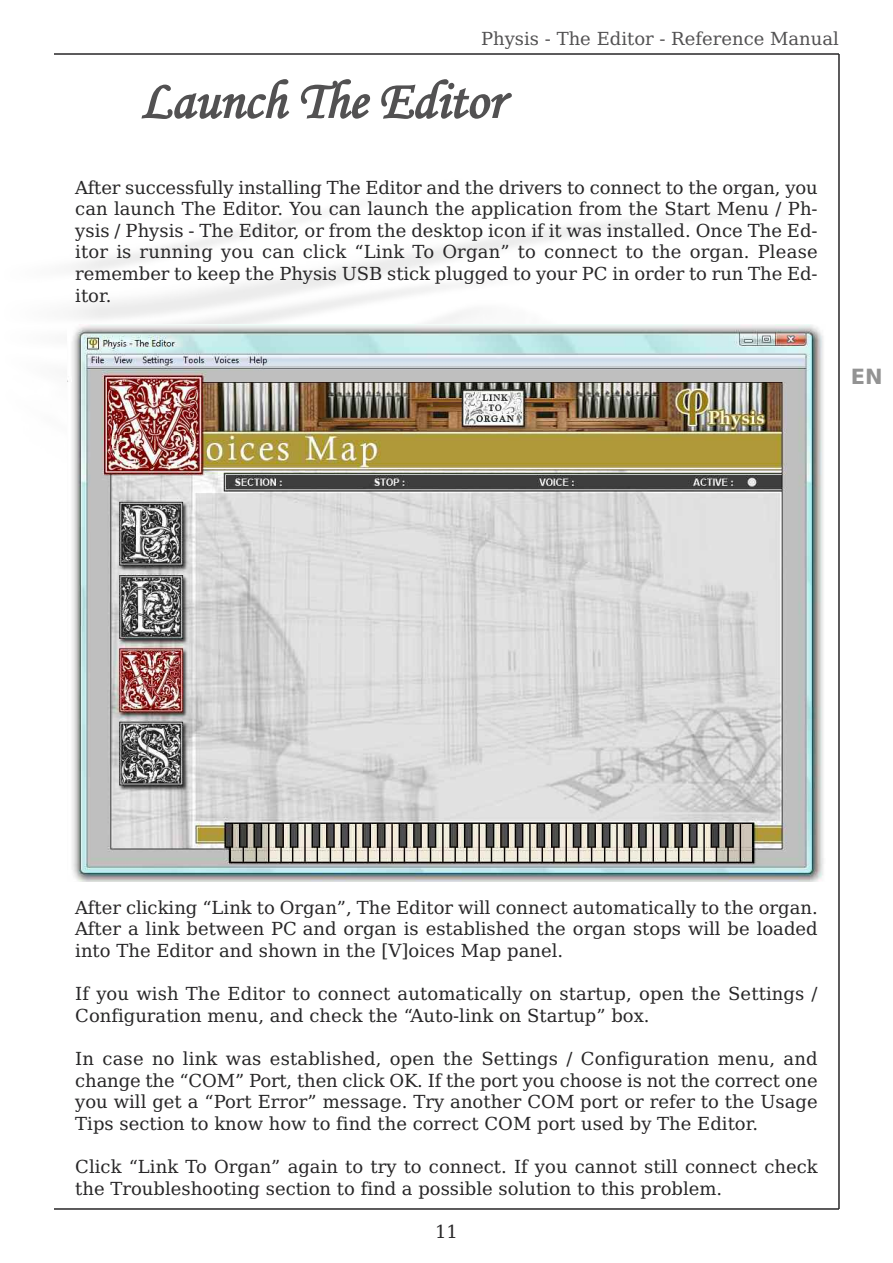
<style>
.page{position:relative;width:893px;height:1263px;background:#fff}
.page>*{position:absolute;margin:0;border:0;box-sizing:border-box;transform-origin:0 0}
.t1{font:54px "Monotype Corsiva";color:#525152}
.t2{font:700 21px "Bitstream Vera Sans";color:#939393}
.t3{font:18px/21.6px "Bitstream Vera Serif";color:#272627;text-align:justify}
.t4{font:18px "Bitstream Vera Serif";color:#525152}
</style>
<div class="page">
<hr style="left:54px;top:53px;width:785px;height:2px;background:#272627">
<hr style="left:54px;top:1208px;width:785px;height:2px;background:#272627">
<hr style="left:838px;top:54px;width:2px;height:1155px;background:#272627">
<img style="left:68px;top:324px;width:756px;height:557px">
<p class="t4" style="left:481px;top:28px;width:359px">Physis - The Editor - Reference Manual</p>
<h1 class="t1" style="left:140px;top:67px;width:365px">Launch The Editor</h1>
<p class="t3" style="left:75px;top:177px;width:744px">After successfully installing The Editor and the drivers to connect to the organ, you can launch The Editor. You can launch the application from the Start Menu / Ph&shy;ysis / Physis - The Editor, or from the desktop icon if it was installed. Once The Ed&shy;itor is running you can click “Link To Organ” to connect to the organ. Please remember to keep the Physis USB stick plugged to your PC in order to run The Ed&shy;itor.</p>
<p class="t2" style="left:851px;top:364px;width:33px">EN</p>
<p class="t3" style="left:75px;top:897px;width:744px">After clicking “Link to Organ”, The Editor will connect automatically to the organ.<br>After a link between PC and organ is established the organ stops will be loaded into The Editor and shown in the [V]oices Map panel.</p>
<p class="t3" style="left:75px;top:983px;width:744px">If you wish The Editor to connect automatically on startup, open the Settings /<br>Configuration menu, and check the “Auto-link on Startup” box.</p>
<p class="t3" style="left:75px;top:1048px;width:744px">In case no link was established, open the Settings / Configuration menu, and change the “COM” Port, then click OK. If the port you choose is not the correct one you will get a “Port Error” message. Try another COM port or refer to the Usage Tips section to know how to find the correct COM port used by The Editor.</p>
<p class="t3" style="left:75px;top:1156px;width:744px">Click “Link To Organ” again to try to connect. If you cannot still connect check the Troubleshooting section to find a possible solution to this problem.</p>
<p class="t3" style="left:435px;top:1221px;width:24px">11</p>
</div>
